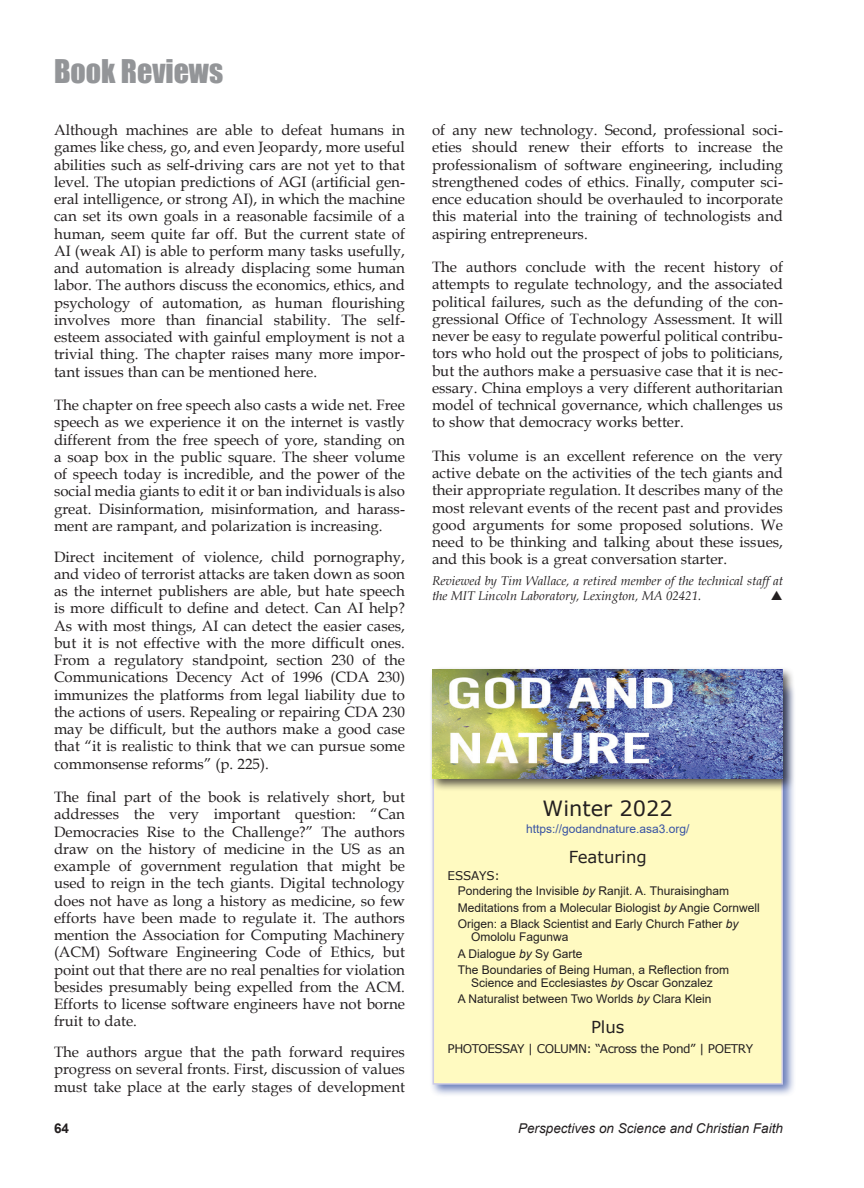
<style>
.page{position:relative;width:864px;height:1188px;background:#fff}
.page>*{position:absolute;margin:0;border:0;box-sizing:border-box;transform-origin:0 0}
.t1{font:30px "Impact";color:#939598}
.t2{font:21px "Verdana";color:#231f20}
.t3{font:16.5px "Verdana";color:#231f20}
.t4{font:15px/17.2px "Book Antiqua";color:#231f20;text-align:justify}
.t5{font:italic 13.5px "Arial";color:#231f20}
.t6{font:700 13.5px "Arial";color:#231f20}
.t7{font:italic 12.75px/14.2px "Book Antiqua";color:#231f20}
.t8{font:12px/16.2px "Arial";color:#231f20}
.t9{font:12px "Verdana";letter-spacing:-.035em;color:#231f20}
.t10{font:12px "Arial";color:#3853a3}
.s1{font-style:italic}
</style>
<div class="page">
<div style="left:429px;top:681px;width:367px;height:416px;background:#3853a3;opacity:.75"></div>
<div style="left:433px;top:685px;width:349px;height:399px;background:#fffac1"></div>
<div style="left:429px;top:666px;width:366px;height:125px;background:#231f20;opacity:.75"></div>
<img style="left:433px;top:670px;width:349px;height:108px">
<h1 class="t1" style="left:54px;top:48px;width:171px">Book Reviews</h1>
<p class="t4" style="left:54px;top:121px;width:353px">Although machines are able to defeat humans in games like chess, go, and even Jeopardy, more useful abilities such as self-driving cars are not yet to that level. The utopian predictions of AGI (artificial gen&shy;eral intelligence, or strong AI), in which the machine can set its own goals in a reasonable facsimile of a human, seem quite far off. But the current state of AI (weak AI) is able to perform many tasks usefully, and automation is already displacing some human labor. The authors discuss the economics, ethics, and psychology of automation, as human flourishing involves more than financial stability. The self&shy;esteem associated with gainful employment is not a trivial thing. The chapter raises many more impor&shy;tant issues than can be mentioned here.</p>
<p class="t4" style="left:54px;top:396px;width:353px">The chapter on free speech also casts a wide net. Free speech as we experience it on the internet is vastly different from the free speech of yore, standing on a soap box in the public square. The sheer volume of speech today is incredible, and the power of the social media giants to edit it or ban individuals is also great. Disinformation, misinformation, and harass&shy;ment are rampant, and polarization is increasing.</p>
<p class="t4" style="left:54px;top:547px;width:353px">Direct incitement of violence, child pornography, and video of terrorist attacks are taken down as soon as the internet publishers are able, but hate speech is more difficult to define and detect. Can AI help?<br>As with most things, AI can detect the easier cases, but it is not effective with the more difficult ones.<br>From a regulatory standpoint, section 230 of the Communications Decency Act of 1996 (CDA 230) immunizes the platforms from legal liability due to the actions of users. Repealing or repairing CDA 230 may be difficult, but the authors make a good case that “it is realistic to think that we can pursue some commonsense reforms” (p. 225).</p>
<p class="t4" style="left:54px;top:788px;width:353px">The final part of the book is relatively short, but addresses the very important question: “Can Democracies Rise to the Challenge?” The authors draw on the history of medicine in the US as an example of government regulation that might be used to reign in the tech giants. Digital technology does not have as long a history as medicine, so few efforts have been made to regulate it. The authors mention the Association for Computing Machinery (ACM) Software Engineering Code of Ethics, but point out that there are no real penalties for violation besides presumably being expelled from the ACM.<br>Efforts to license software engineers have not borne fruit to date.</p>
<p class="t4" style="left:54px;top:1043px;width:353px">The authors argue that the path forward requires progress on several fronts. First, discussion of values must take place at the early stages of development</p>
<p class="t4" style="left:432px;top:121px;width:353px">of any new technology. Second, professional soci&shy;eties should renew their efforts to increase the professionalism of software engineering, including strengthened codes of ethics. Finally, computer sci&shy;ence education should be overhauled to incorporate this material into the training of technologists and aspiring entrepreneurs.</p>
<p class="t4" style="left:432px;top:258px;width:353px">The authors conclude with the recent history of attempts to regulate technology, and the associated political failures, such as the defunding of the con&shy;gressional Office of Technology Assessment. It will never be easy to regulate powerful political contribu&shy;tors who hold out the prospect of jobs to politicians, but the authors make a persuasive case that it is nec&shy;essary. China employs a very different authoritarian model of technical governance, which challenges us to show that democracy works better.</p>
<p class="t4" style="left:432px;top:447px;width:353px">This volume is an excellent reference on the very active debate on the activities of the tech giants and their appropriate regulation. It describes many of the most relevant events of the recent past and provides good arguments for some proposed solutions. We need to be thinking and talking about these issues, and this book is a great conversation starter.</p>
<p class="t7" style="left:432px;top:573px;width:353px">Reviewed by Tim Wallace, a retired member of the technical staff at the MIT Lincoln Laboratory, Lexington, MA 02421.</p>
<h2 class="t2" style="left:543px;top:793px;width:132px">Winter 2022</h2>
<p class="t10" style="left:526px;top:821px;width:165px">https://godandnature.asa3.org/</p>
<p class="t3" style="left:569px;top:846px;width:80px">Featuring</p>
<p class="t9" style="left:448px;top:867px;width:54px">ESSAYS:</p>
<p class="t8" style="left:458px;top:883px;width:304px">Pondering the Invisible <span class="s1">by</span> Ranjit. A. Thuraisingham<br>Meditations from a Molecular Biologist <span class="s1">by</span> Angie Cornwell<br>Origen: a Black Scientist and Early Church Father <span class="s1">by</span></p>
<p class="t8" style="left:458px;top:929px;width:273px;text-indent:14px">Omololu Fagunwa<br>A Dialogue <span class="s1">by</span> Sy Garte<br>The Boundaries of Being Human, a Reflection from</p>
<p class="t8" style="left:458px;top:975px;width:256px;text-align:right">Science and Ecclesiastes <span class="s1">by</span> Oscar Gonzalez<br>A Naturalist between Two Worlds <span class="s1">by</span> Clara Klein</p>
<p class="t3" style="left:591px;top:1016px;width:35px">Plus</p>
<p class="t9" style="left:448px;top:1040px;width:307px">PHOTOESSAY | COLUMN: “Across the Pond” | POETRY</p>
<p class="t6" style="left:54px;top:1119px;width:17px">64</p>
<p class="t5" style="left:518px;top:1120px;width:266px">Perspectives on Science and Christian Faith</p>
</div>
